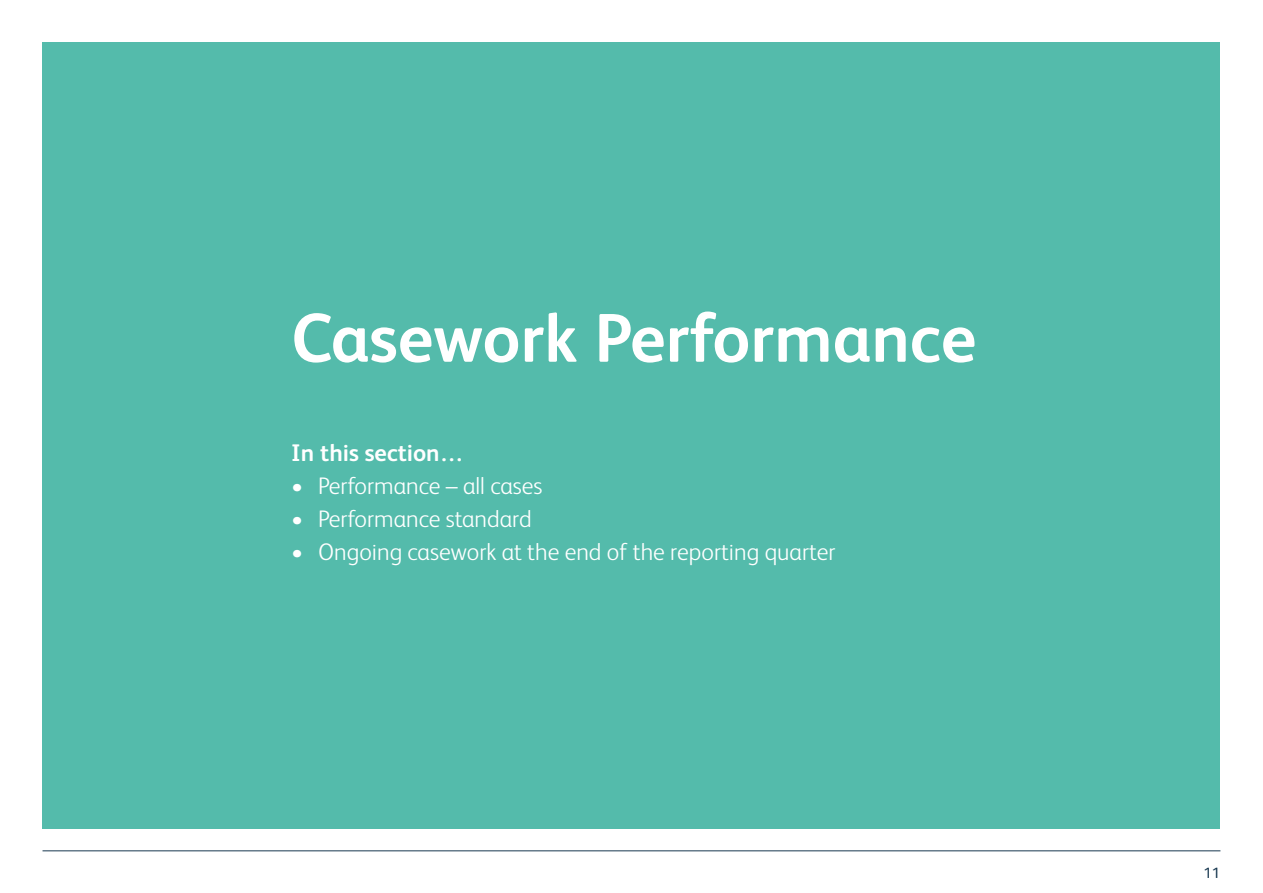
<style>
.page{position:relative;width:1263px;height:893px;background:#fff}
.page>*{position:absolute;margin:0;border:0;box-sizing:border-box;transform-origin:0 0}
.t1{font:700 69px "FS Albert";color:#fff}
.t2{font:300 24px "FS Albert";color:#fff}
.t3{font:700 24px "FS Albert";color:#fff}
.t4{font:15px "FS Albert";color:#183850}
</style>
<div class="page">
<hr style="left:43px;top:851px;width:1177px;height:1px;background:#183850">
<div style="left:43px;top:43px;width:1177px;height:786px;background:#54bbab"></div>
<h1 class="t1" style="left:291px;top:291px;width:687px">Casework Performance</h1>
<p class="t3" style="left:291px;top:436px;width:174px">In this section…</p>
<p class="t2" style="left:291px;top:470px;width:253px">• Performance – all cases</p>
<p class="t2" style="left:291px;top:503px;width:242px">• Performance standard</p>
<p class="t2" style="left:291px;top:536px;width:546px">• Ongoing casework at the end of the reporting quarter</p>
<p class="t4" style="left:1204px;top:863px;width:18px">11</p>
</div>
